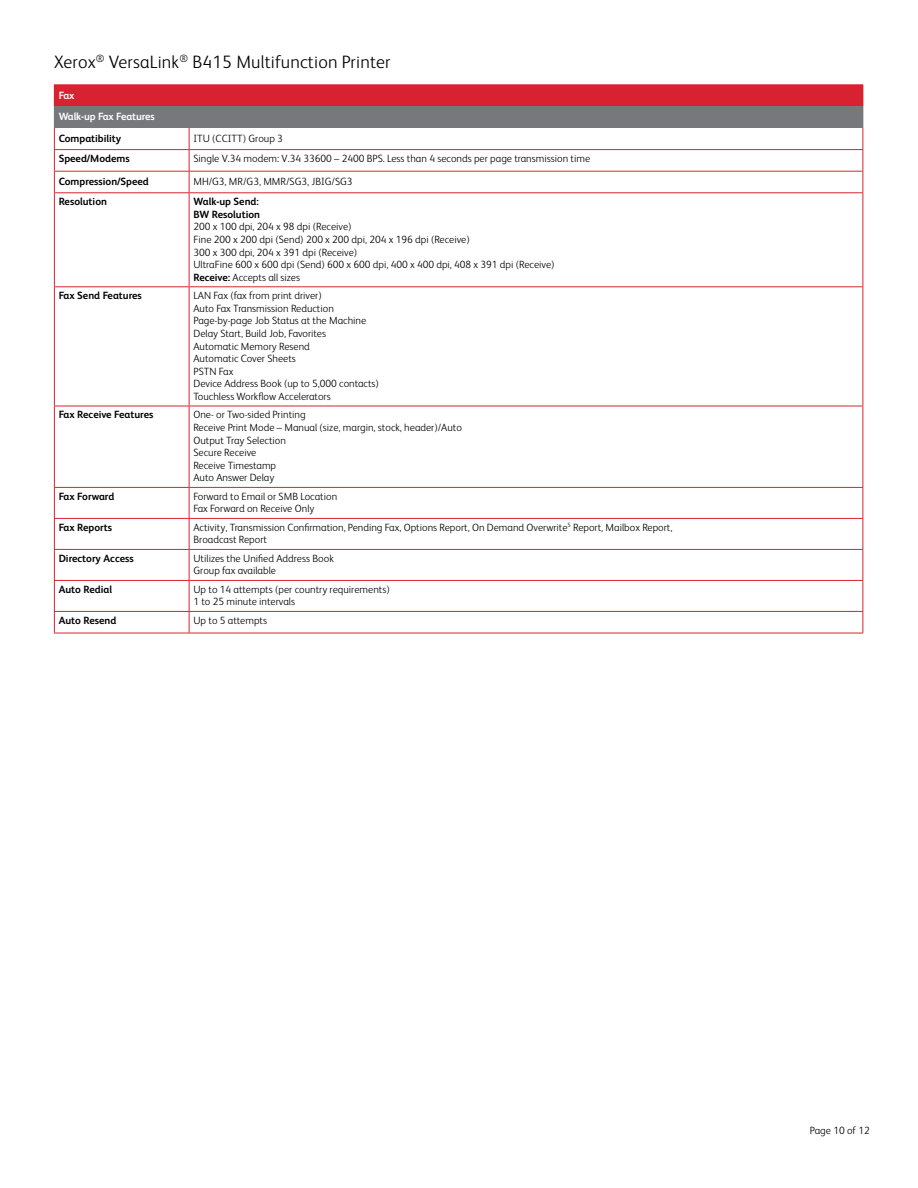
<style>
.page{position:relative;width:918px;height:1188px;background:#fff}
.page>*{position:absolute;margin:0;border:0;box-sizing:border-box;transform-origin:0 0}
.t1{font:300 18px "Xerox Sans";letter-spacing:.01em;color:#000}
.t2{font:300 10.5px/12.6px "Xerox Sans";color:#000}
.t3{font:700 10.5px/12.6px "Xerox Sans";color:#000}
.t4{font:700 10.5px/21.6px "Xerox Sans";letter-spacing:-.01em;color:#fff}
.s1{font-weight:700}
</style>
<div class="page">
<div style="left:54px;top:85px;width:809px;height:21px;background:#d92231"></div>
<div style="left:54px;top:106px;width:809px;height:22px;background:#77787b"></div>
<hr style="left:54px;top:84px;width:135px;height:1px;background:#d92231">
<hr style="left:189px;top:84px;width:674px;height:1px;background:#d92231">
<svg style="left:189px;top:128px;width:1px;height:64px"></svg>
<hr style="left:54px;top:193px;width:1px;height:93px;background:#d92231">
<hr style="left:189px;top:193px;width:1px;height:93px;background:#d92231">
<hr style="left:54px;top:287px;width:1px;height:119px;background:#d92231">
<hr style="left:189px;top:287px;width:1px;height:119px;background:#d92231">
<hr style="left:54px;top:406px;width:1px;height:81px;background:#d92231">
<hr style="left:189px;top:406px;width:1px;height:81px;background:#d92231">
<hr style="left:54px;top:488px;width:1px;height:30px;background:#d92231">
<hr style="left:189px;top:488px;width:1px;height:30px;background:#d92231">
<hr style="left:54px;top:519px;width:1px;height:30px;background:#d92231">
<hr style="left:189px;top:519px;width:1px;height:30px;background:#d92231">
<hr style="left:54px;top:550px;width:1px;height:30px;background:#d92231">
<hr style="left:189px;top:550px;width:1px;height:30px;background:#d92231">
<hr style="left:54px;top:581px;width:1px;height:30px;background:#d92231">
<hr style="left:189px;top:581px;width:1px;height:30px;background:#d92231">
<svg style="left:54px;top:612px;width:1px;height:21px"></svg>
<svg style="left:189px;top:612px;width:1px;height:21px"></svg>
<hr style="left:54px;top:149px;width:135px;height:1px;background:#d92231">
<hr style="left:189px;top:149px;width:674px;height:1px;background:#d92231">
<hr style="left:54px;top:171px;width:135px;height:1px;background:#d92231">
<hr style="left:189px;top:171px;width:674px;height:1px;background:#d92231">
<hr style="left:54px;top:192px;width:135px;height:1px;background:#d92231">
<hr style="left:189px;top:192px;width:674px;height:1px;background:#d92231">
<hr style="left:54px;top:286px;width:135px;height:1px;background:#d92231">
<hr style="left:189px;top:286px;width:674px;height:1px;background:#d92231">
<hr style="left:54px;top:406px;width:135px;height:1px;background:#d92231">
<hr style="left:189px;top:406px;width:674px;height:1px;background:#d92231">
<hr style="left:54px;top:487px;width:135px;height:1px;background:#d92231">
<hr style="left:189px;top:487px;width:674px;height:1px;background:#d92231">
<hr style="left:54px;top:518px;width:135px;height:1px;background:#d92231">
<hr style="left:189px;top:518px;width:674px;height:1px;background:#d92231">
<hr style="left:54px;top:549px;width:135px;height:1px;background:#d92231">
<hr style="left:189px;top:549px;width:674px;height:1px;background:#d92231">
<hr style="left:54px;top:580px;width:135px;height:1px;background:#d92231">
<hr style="left:189px;top:580px;width:674px;height:1px;background:#d92231">
<hr style="left:54px;top:611px;width:135px;height:1px;background:#d92231">
<hr style="left:189px;top:611px;width:674px;height:1px;background:#d92231">
<hr style="left:54px;top:633px;width:135px;height:1px;background:#d92231">
<hr style="left:189px;top:633px;width:674px;height:1px;background:#d92231">
<svg style="left:54px;top:106px;width:1px;height:86px"></svg>
<svg style="left:862px;top:106px;width:1px;height:86px"></svg>
<hr style="left:862px;top:193px;width:1px;height:93px;background:#d92231">
<hr style="left:862px;top:287px;width:1px;height:119px;background:#d92231">
<hr style="left:862px;top:406px;width:1px;height:81px;background:#d92231">
<hr style="left:862px;top:488px;width:1px;height:30px;background:#d92231">
<hr style="left:862px;top:519px;width:1px;height:30px;background:#d92231">
<hr style="left:862px;top:550px;width:1px;height:30px;background:#d92231">
<hr style="left:862px;top:581px;width:1px;height:30px;background:#d92231">
<svg style="left:862px;top:612px;width:1px;height:21px"></svg>
<h1 class="t1" style="left:54px;top:50px;width:338px">Xerox<sup>®</sup> VersaLink<sup>®</sup> B415 Multifunction Printer</h1>
<p class="t4" style="left:59px;top:84px;width:98px">Fax<br>Walk-up Fax Features</p>
<p class="t3" style="left:59px;top:132px;width:64px">Compatibility</p>
<p class="t2" style="left:193px;top:132px;width:91px">ITU (CCITT) Group 3</p>
<p class="t3" style="left:59px;top:152px;width:73px">Speed/Modems</p>
<p class="t2" style="left:193px;top:152px;width:398px">Single V.34 modem: V.34 33600 – 2400 BPS. Less than 4 seconds per page transmission time</p>
<p class="t3" style="left:59px;top:175px;width:92px">Compression/Speed</p>
<p class="t2" style="left:193px;top:175px;width:161px">MH/G3, MR/G3, MMR/SG3, JBIG/SG3</p>
<p class="t3" style="left:59px;top:195px;width:50px">Resolution</p>
<p class="t3" style="left:193px;top:195px;width:68px">Walk-up Send:<br>BW Resolution</p>
<p class="t2" style="left:193px;top:220px;width:363px">200 x 100 dpi, 204 x 98 dpi (Receive)<br>Fine 200 x 200 dpi (Send) 200 x 200 dpi, 204 x 196 dpi (Receive)<br>300 x 300 dpi, 204 x 391 dpi (Receive)<br>UltraFine 600 x 600 dpi (Send) 600 x 600 dpi, 400 x 400 dpi, 408 x 391 dpi (Receive)<br><span class="s1">Receive:</span> Accepts all sizes</p>
<p class="t3" style="left:59px;top:289px;width:85px">Fax Send Features</p>
<p class="t2" style="left:193px;top:289px;width:187px">LAN Fax (fax from print driver)<br>Auto Fax Transmission Reduction<br>Page-by-page Job Status at the Machine<br>Delay Start, Build Job, Favorites<br>Automatic Memory Resend<br>Automatic Cover Sheets<br>PSTN Fax<br>Device Address Book (up to 5,000 contacts)<br>Touchless Workflow Accelerators</p>
<p class="t3" style="left:59px;top:408px;width:96px">Fax Receive Features</p>
<p class="t2" style="left:193px;top:408px;width:270px">One- or Two-sided Printing<br>Receive Print Mode – Manual (size, margin, stock, header)/Auto<br>Output Tray Selection<br>Secure Receive<br>Receive Timestamp<br>Auto Answer Delay</p>
<p class="t3" style="left:59px;top:489px;width:57px">Fax Forward</p>
<p class="t2" style="left:193px;top:489px;width:145px">Forward to Email or SMB Location<br>Fax Forward on Receive Only</p>
<p class="t3" style="left:59px;top:520px;width:55px">Fax Reports</p>
<p class="t2" style="left:193px;top:520px;width:481px">Activity, Transmission Confirmation, Pending Fax, Options Report, On Demand Overwrite<sup>5</sup> Report, Mailbox Report,<br>Broadcast Report</p>
<p class="t3" style="left:59px;top:551px;width:77px">Directory Access</p>
<p class="t2" style="left:193px;top:551px;width:142px">Utilizes the Unified Address Book<br>Group fax available</p>
<p class="t3" style="left:59px;top:582px;width:55px">Auto Redial</p>
<p class="t2" style="left:193px;top:582px;width:198px">Up to 14 attempts (per country requirements)<br>1 to 25 minute intervals</p>
<p class="t3" style="left:59px;top:613px;width:59px">Auto Resend</p>
<p class="t2" style="left:193px;top:613px;width:75px">Up to 5 attempts</p>
<p class="t2" style="left:810px;top:1124px;width:61px">Page 10 of 12</p>
</div>
